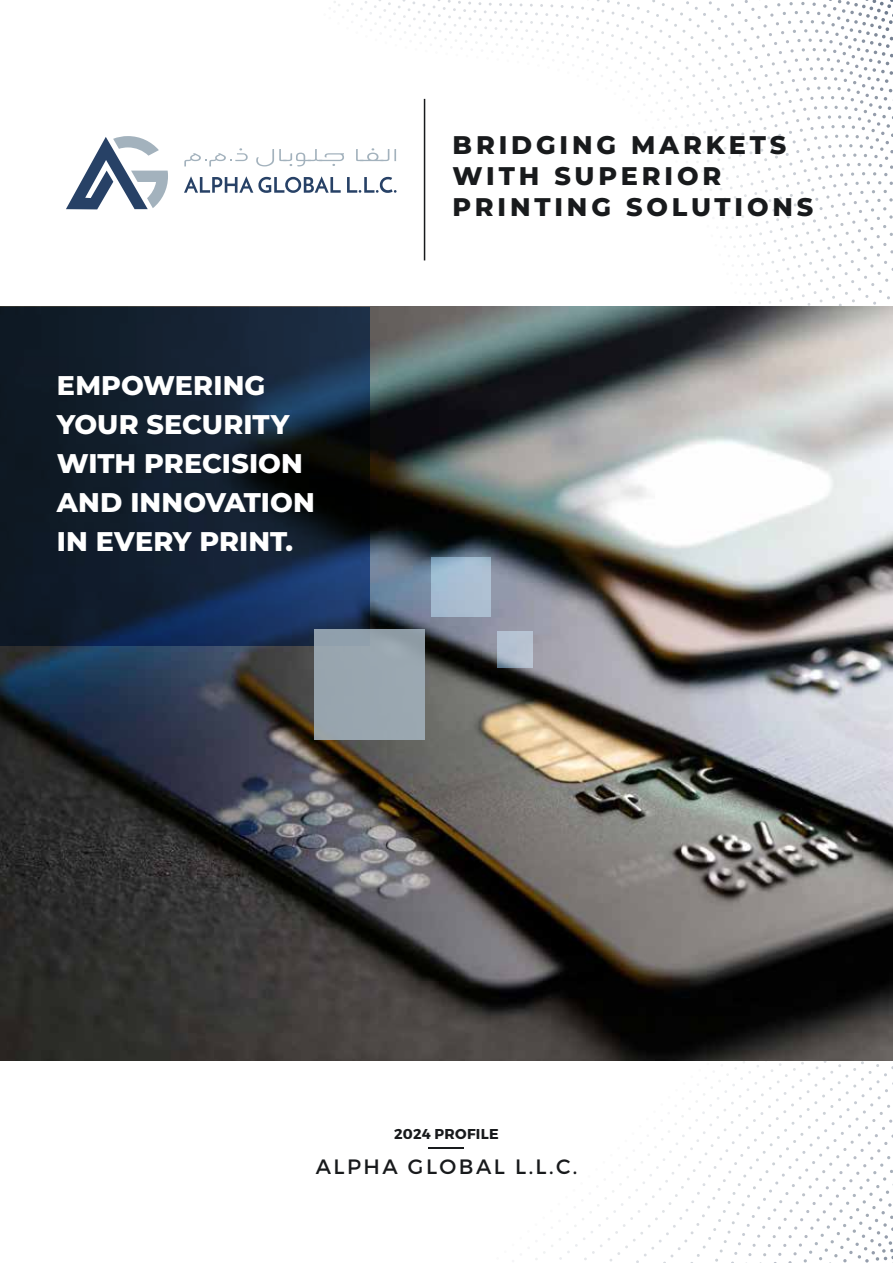
<style>
.page{position:relative;width:893px;height:1263px;background:#fff}
.page>*{position:absolute;margin:0;border:0;box-sizing:border-box;transform-origin:0 0}
.t1{font:800 27px/39px "Montserrat";letter-spacing:.005em;color:#fff}
.t2{font:800 25.5px/30.6px "Montserrat";letter-spacing:.15em;color:#181a1c}
.t3{font:20.85px "Montserrat";letter-spacing:.12em;color:#181a1c}
.t4{font:700 14.25px "Montserrat";letter-spacing:.02em;color:#181a1c}
</style>
<div class="page">
<svg style="left:428px;top:1061px;width:465px;height:202px"></svg>
<svg style="left:324px;top:23px;width:569px;height:284px"></svg>
<img style="left:0;top:307px;width:893px;height:754px">
<svg style="left:0;top:307px;width:370px;height:338px;background:#122033"></svg>
<div style="left:315px;top:629px;width:110px;height:111px;background:#99a6af"></div>
<svg style="left:432px;top:557px;width:59px;height:60px;background:#a6bcd0"></svg>
<svg style="left:497px;top:631px;width:36px;height:37px"></svg>
<hr style="left:429px;top:1147px;width:35px;height:1px;background:#181a1c">
<hr style="left:424px;top:99px;width:1px;height:161px;background:#181a1c">
<svg style="left:66px;top:136px;width:102px;height:73px"></svg>
<svg style="left:184px;top:176px;width:157px;height:17px"></svg>
<svg style="left:347px;top:177px;width:49px;height:16px"></svg>
<svg style="left:184px;top:148px;width:64px;height:18px"></svg>
<svg style="left:256px;top:149px;width:88px;height:17px"></svg>
<svg style="left:356px;top:148px;width:40px;height:13px"></svg>
<p class="t1" style="left:57px;top:364px;width:259px">EMPOWERING<br>YOUR SECURITY<br>WITH PRECISION<br>AND INNOVATION<br>IN EVERY PRINT.</p>
<p class="t2" style="left:453px;top:129px;width:362px">BRIDGING MARKETS<br>WITH SUPERIOR<br>PRINTING SOLUTIONS</p>
<p class="t4" style="left:394px;top:1125px;width:106px">2024 PROFILE</p>
<p class="t3" style="left:316px;top:1154px;width:263px">ALPHA GLOBAL L.L.C.</p>
</div>
